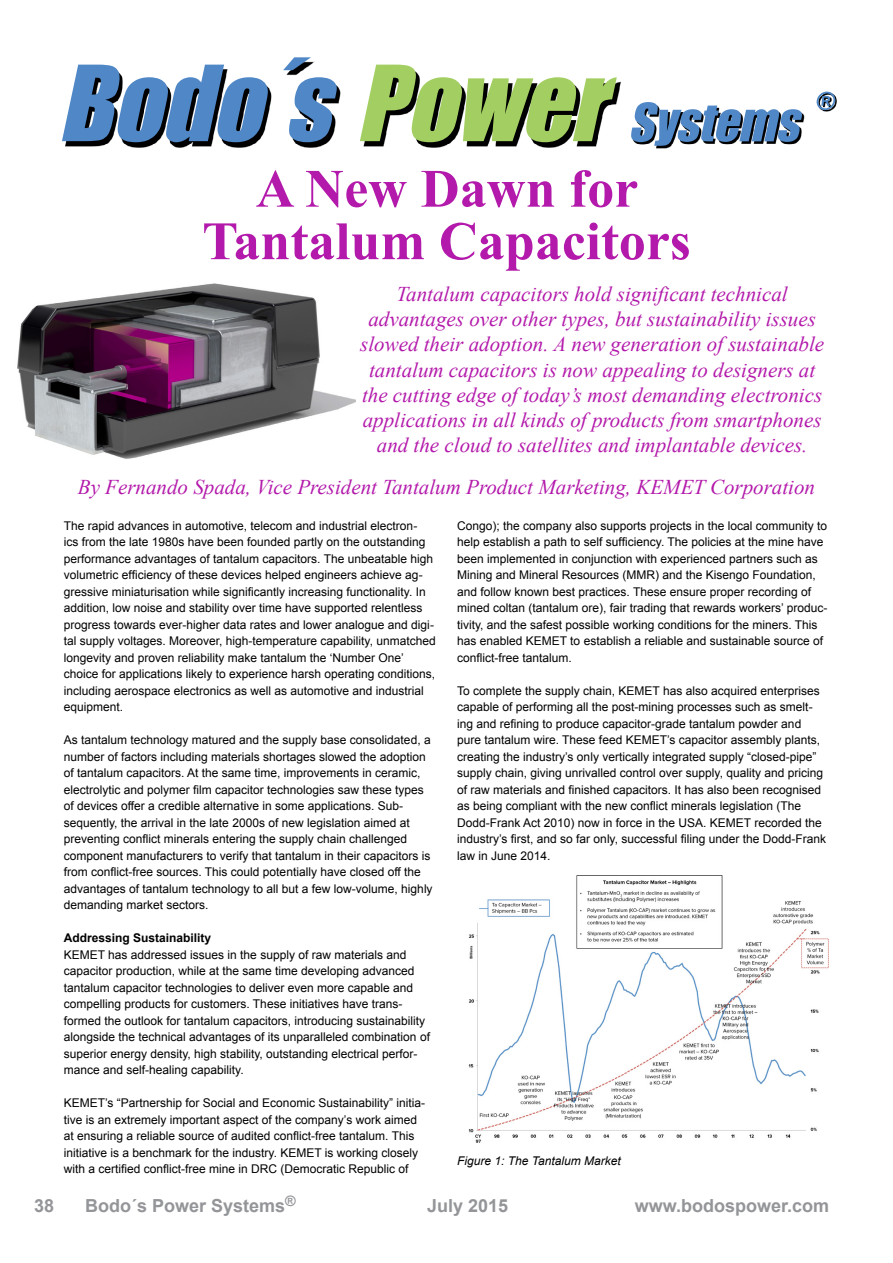
<style>
.page{position:relative;width:893px;height:1263px;background:#fff}
.page>*{position:absolute;margin:0;border:0;box-sizing:border-box;transform-origin:0 0}
.t1{font:700 54px/52.5px "Times New Roman";color:#b31aab;text-align:center}
.t2{font:italic 21px/25.2px "Times New Roman";color:#b31aab;text-align:center}
.t3{font:700 18px "Arial";color:#939598}
.t4{font:12px/16.5px "Arial";color:#000}
.t5{font:italic 12px "Arial";color:#000}
.t6{font:700 12px "Arial";color:#000}
</style>
<div class="page">
<img style="left:17px;top:283px;width:338px;height:176px">
<img style="left:468px;top:875px;width:361px;height:268px">
<img style="left:65px;top:81px;width:772px;height:68px">
<img style="left:631px;top:102px;width:171px;height:40px">
<img style="left:816px;top:92px;width:19px;height:18px">
<img style="left:62px;top:57px;width:555px;height:85px">
<h1 class="t1" style="left:202px;top:161px;width:490px">A New Dawn for<br>Tantalum Capacitors</h1>
<p class="t2" style="left:360px;top:281px;width:465px">Tantalum capacitors hold significant technical advantages over other types, but sustainability issues slowed their adoption. A new generation of sustainable tantalum capacitors is now appealing to designers at the cutting edge of today’s most demanding electronics applications in all kinds of products from smartphones and the cloud to satellites and implantable devices.</p>
<h2 class="t2" style="left:78px;top:474px;width:739px">By Fernando Spada, Vice President Tantalum Product Marketing, KEMET Corporation</h2>
<p class="t4" style="left:64px;top:517px;width:373px">The rapid advances in automotive, telecom and industrial electron-<br>ics from the late 1980s have been founded partly on the outstanding performance advantages of tantalum capacitors. The unbeatable high volumetric efficiency of these devices helped engineers achieve ag&shy;gressive miniaturisation while significantly increasing functionality. In addition, low noise and stability over time have supported relentless progress towards ever-higher data rates and lower analogue and digi&shy;tal supply voltages. Moreover, high-temperature capability, unmatched longevity and proven reliability make tantalum the ‘Number One’ choice for applications likely to experience harsh operating conditions, including aerospace electronics as well as automotive and industrial equipment.</p>
<p class="t4" style="left:64px;top:732px;width:370px">As tantalum technology matured and the supply base consolidated, a number of factors including materials shortages slowed the adoption of tantalum capacitors. At the same time, improvements in ceramic, electrolytic and polymer film capacitor technologies saw these types of devices offer a credible alternative in some applications. Sub&shy;sequently, the arrival in the late 2000s of new legislation aimed at preventing conflict minerals entering the supply chain challenged component manufacturers to verify that tantalum in their capacitors is from conflict-free sources. This could potentially have closed off the advantages of tantalum technology to all but a few low-volume, highly demanding market sectors.</p>
<p class="t6" style="left:64px;top:930px;width:149px">Addressing Sustainability</p>
<p class="t4" style="left:64px;top:946px;width:368px">KEMET has addressed issues in the supply of raw materials and capacitor production, while at the same time developing advanced tantalum capacitor technologies to deliver even more capable and compelling products for customers. These initiatives have trans&shy;formed the outlook for tantalum capacitors, introducing sustainability alongside the technical advantages of its unparalleled combination of superior energy density, high stability, outstanding electrical perfor&shy;mance and self-healing capability.</p>
<p class="t4" style="left:64px;top:1095px;width:363px">KEMET’s “Partnership for Social and Economic Sustainability” initia&shy;tive is an extremely important aspect of the company’s work aimed at ensuring a reliable source of audited conflict-free tantalum. This initiative is a benchmark for the industry. KEMET is working closely with a certified conflict-free mine in DRC (Democratic Republic of</p>
<p class="t4" style="left:457px;top:517px;width:372px">Congo); the company also supports projects in the local community to help establish a path to self sufficiency. The policies at the mine have been implemented in conjunction with experienced partners such as Mining and Mineral Resources (MMR) and the Kisengo Foundation, and follow known best practices. These ensure proper recording of mined coltan (tantalum ore), fair trading that rewards workers’ produc&shy;tivity, and the safest possible working conditions for the miners. This has enabled KEMET to establish a reliable and sustainable source of conflict-free tantalum.</p>
<p class="t4" style="left:457px;top:682px;width:371px">To complete the supply chain, KEMET has also acquired enterprises capable of performing all the post-mining processes such as smelt&shy;ing and refining to produce capacitor-grade tantalum powder and pure tantalum wire. These feed KEMET’s capacitor assembly plants, creating the industry’s only vertically integrated supply “closed-pipe” supply chain, giving unrivalled control over supply, quality and pricing of raw materials and finished capacitors. It has also been recognised as being compliant with the new conflict minerals legislation (The Dodd-Frank Act 2010) now in force in the USA. KEMET recorded the industry’s first, and so far only, successful filing under the Dodd-Frank law in June 2014.</p>
<p class="t5" style="left:457px;top:1153px;width:165px">Figure 1: The Tantalum Market</p>
<h3 class="t3" style="left:85px;top:1194px;width:212px">Bodo´s Power Systems<sup>®</sup></h3>
<h3 class="t3" style="left:34px;top:1194px;width:22px">38</h3>
<h3 class="t3" style="left:427px;top:1194px;width:83px">July 2015</h3>
<h3 class="t3" style="left:635px;top:1194px;width:196px">www.bodospower.com</h3>
</div>
